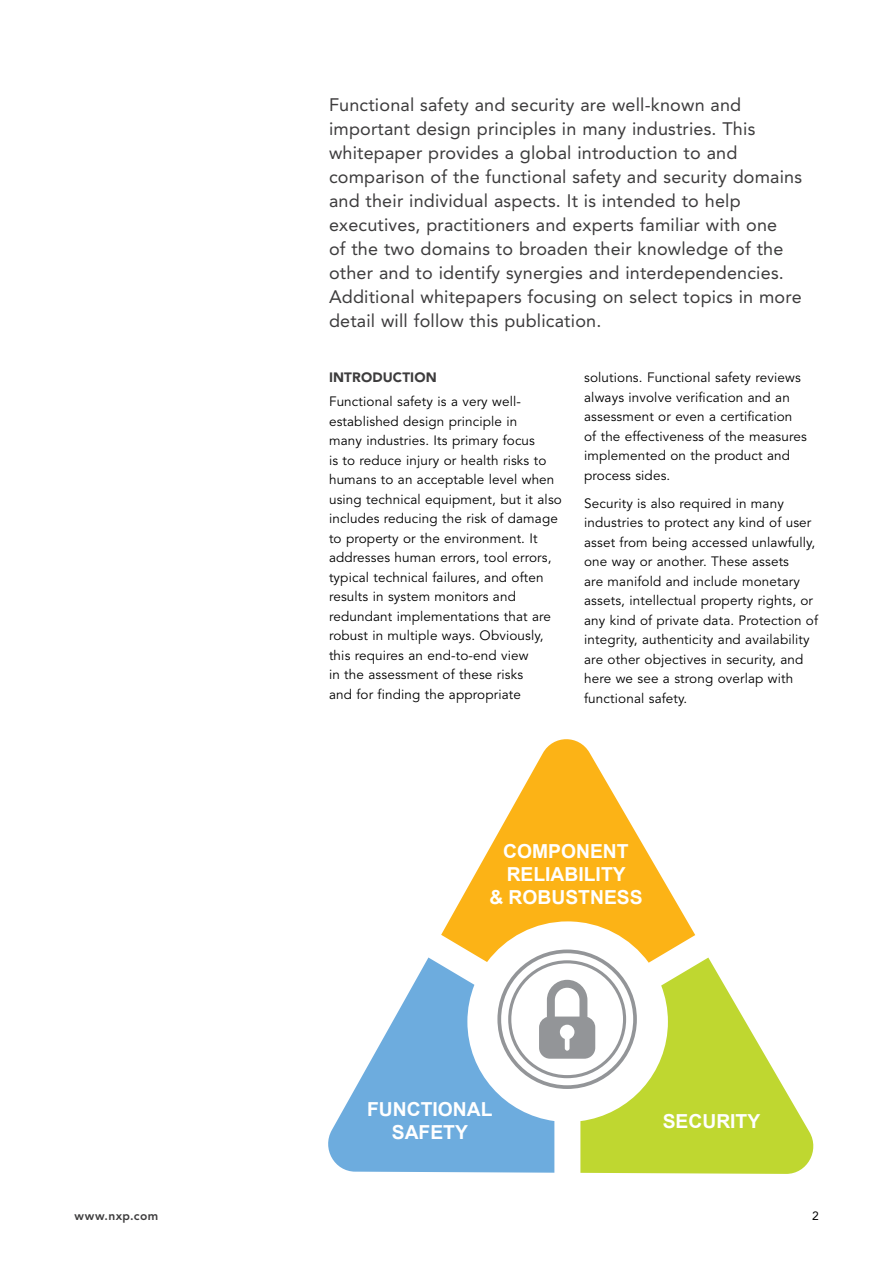
<style>
.page{position:relative;width:893px;height:1263px;background:#fff}
.page>*{position:absolute;margin:0;border:0;box-sizing:border-box;transform-origin:0 0}
.t1{font:700 19.35px/23.1px "Arial";color:#fff;text-align:center}
.Intro_Body_Text{font:18px/24px "Avenir LT Std";letter-spacing:.01em;color:#3d3c3d}
.Body_Text{font:13.5px/19.5px "Avenir LT Std";letter-spacing:.01em;color:#000}
.Body_Text_Header{font:900 13.5px "Avenir LT Std";letter-spacing:.01em;color:#3d3c3d}
.URLBackPage{font:800 12px "Avenir LT Std";letter-spacing:.035em;color:#3d3c3d}
.Headline{font:12px "Avenir LT Std";color:#000}
</style>
<div class="page">
<svg style="left:328px;top:957px;width:226px;height:216px;fill:#6dacde"></svg>
<svg style="left:441px;top:739px;width:254px;height:224px;fill:#fcb316"></svg>
<svg style="left:580px;top:957px;width:234px;height:217px;fill:#bfd730"></svg>
<svg style="left:539px;top:980px;width:56px;height:79px"></svg>
<div style="left:497px;top:949px;width:140px;height:140px;border:4px solid #939598;border-radius:50%"></div>
<div style="left:508px;top:960px;width:118px;height:118px;border:3px solid #939598;border-radius:50%"></div>
<p class="Intro_Body_Text" style="left:329px;top:93px;width:475px">Functional safety and security are well-known and important design principles in many industries. This whitepaper provides a global introduction to and comparison of the functional safety and security domains and their individual aspects. It is intended to help executives, practitioners and experts familiar with one<br>of the two domains to broaden their knowledge of the other and to identify synergies and interdependencies.<br>Additional whitepapers focusing on select topics in more detail will follow this publication.</p>
<p class="Body_Text_Header" style="left:329px;top:369px;width:109px">INTRODUCTION</p>
<p class="Body_Text" style="left:329px;top:392px;width:234px">Functional safety is a very well&shy;established design principle in<br>many industries. Its primary focus<br>is to reduce injury or health risks to humans to an acceptable level when using technical equipment, but it also includes reducing the risk of damage to property or the environment. It addresses human errors, tool errors, typical technical failures, and often results in system monitors and redundant implementations that are robust in multiple ways. Obviously, this requires an end-to-end view<br>in the assessment of these risks<br>and for finding the appropriate</p>
<p class="Body_Text" style="left:584px;top:368px;width:224px">solutions. Functional safety reviews always involve verification and an assessment or even a certification of the effectiveness of the measures implemented on the product and process sides.</p>
<p class="Body_Text" style="left:584px;top:494px;width:235px">Security is also required in many industries to protect any kind of user asset from being accessed unlawfully, one way or another. These assets<br>are manifold and include monetary assets, intellectual property rights, or any kind of private data. Protection of integrity, authenticity and availability are other objectives in security, and here we see a strong overlap with functional safety.</p>
<h1 class="t1" style="left:489px;top:840px;width:155px">COMPONENT<br>RELIABILITY<br>&amp; ROBUSTNESS</h1>
<h1 class="t1" style="left:367px;top:1098px;width:127px">FUNCTIONAL<br>SAFETY</h1>
<h1 class="t1" style="left:663px;top:1110px;width:99px">SECURITY</h1>
<p class="URLBackPage" style="left:74px;top:1209px;width:85px">www.nxp.com</p>
<p class="Headline" style="left:812px;top:1209px;width:8px">2</p>
</div>
